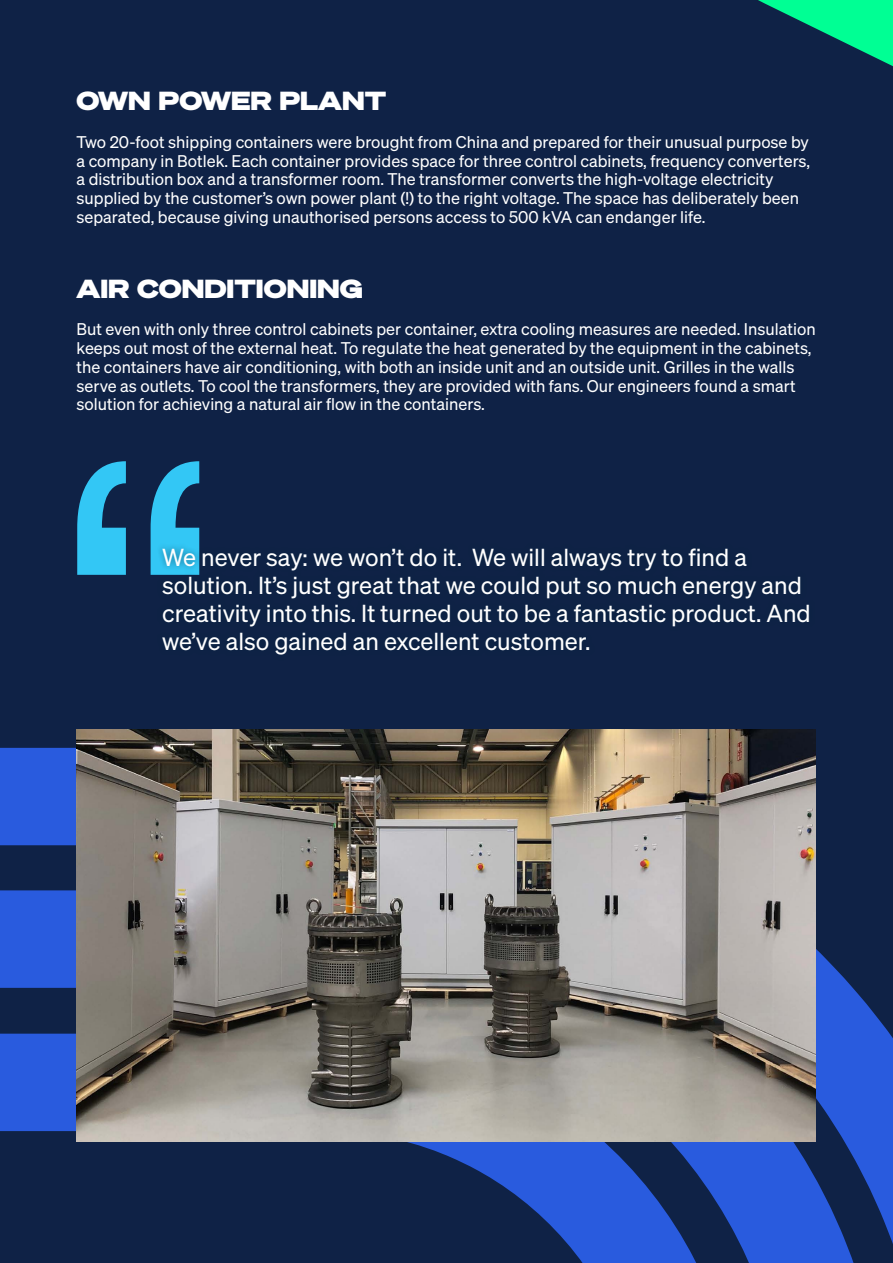
<style>
.page{position:relative;width:893px;height:1263px;background:#0f2246}
.page>*{position:absolute;margin:0;border:0;box-sizing:border-box;transform-origin:0 0}
.t1{font:25.5px "Sohne Breit Extrafett";color:#fff}
.t2{font:24px/28px "Sohne Buch";color:#fff}
.t3{font:16.5px/18.8px "Sohne Buch";color:#fff}
</style>
<div class="page">
<svg style="left:758px;top:0;width:135px;height:67px"></svg>
<svg style="left:0;top:748px;width:893px;height:496px"></svg>
<svg style="left:0;top:890px;width:885px;height:373px;fill:#295bde"></svg>
<svg style="left:0;top:1034px;width:741px;height:229px"></svg>
<svg style="left:77px;top:461px;width:122px;height:114px"></svg>
<div style="left:156px;top:542px;width:659px;height:119px;background:#0e2245"></div>
<img style="left:77px;top:729px;width:739px;height:413px">
<h1 class="t1" style="left:77px;top:84px;width:311px">OWN POWER PLANT</h1>
<p class="t3" style="left:77px;top:132px;width:735px">Two 20-foot shipping containers were brought from China and prepared for their unusual purpose by a company in Botlek. Each container provides space for three control cabinets, frequency converters, a distribution box and a transformer room. The transformer converts the high-voltage electricity supplied by the customer’s own power plant (!) to the right voltage. The space has deliberately been separated, because giving unauthorised persons access to 500 kVA can endanger life.</p>
<h1 class="t1" style="left:77px;top:272px;width:288px">AIR CONDITIONING</h1>
<p class="t3" style="left:77px;top:320px;width:741px">But even with only three control cabinets per container, extra cooling measures are needed. Insulation keeps out most of the external heat. To regulate the heat generated by the equipment in the cabinets, the containers have air conditioning, with both an inside unit and an outside unit. Grilles in the walls serve as outlets. To cool the transformers, they are provided with fans. Our engineers found a smart solution for achieving a natural air flow in the containers.</p>
<h2 class="t2" style="left:162px;top:543px;width:650px">We never say: we won’t do it. We will always try to find a solution. It’s just great that we could put so much energy and creativity into this. It turned out to be a fantastic product. And we’ve also gained an excellent customer.</h2>
</div>
